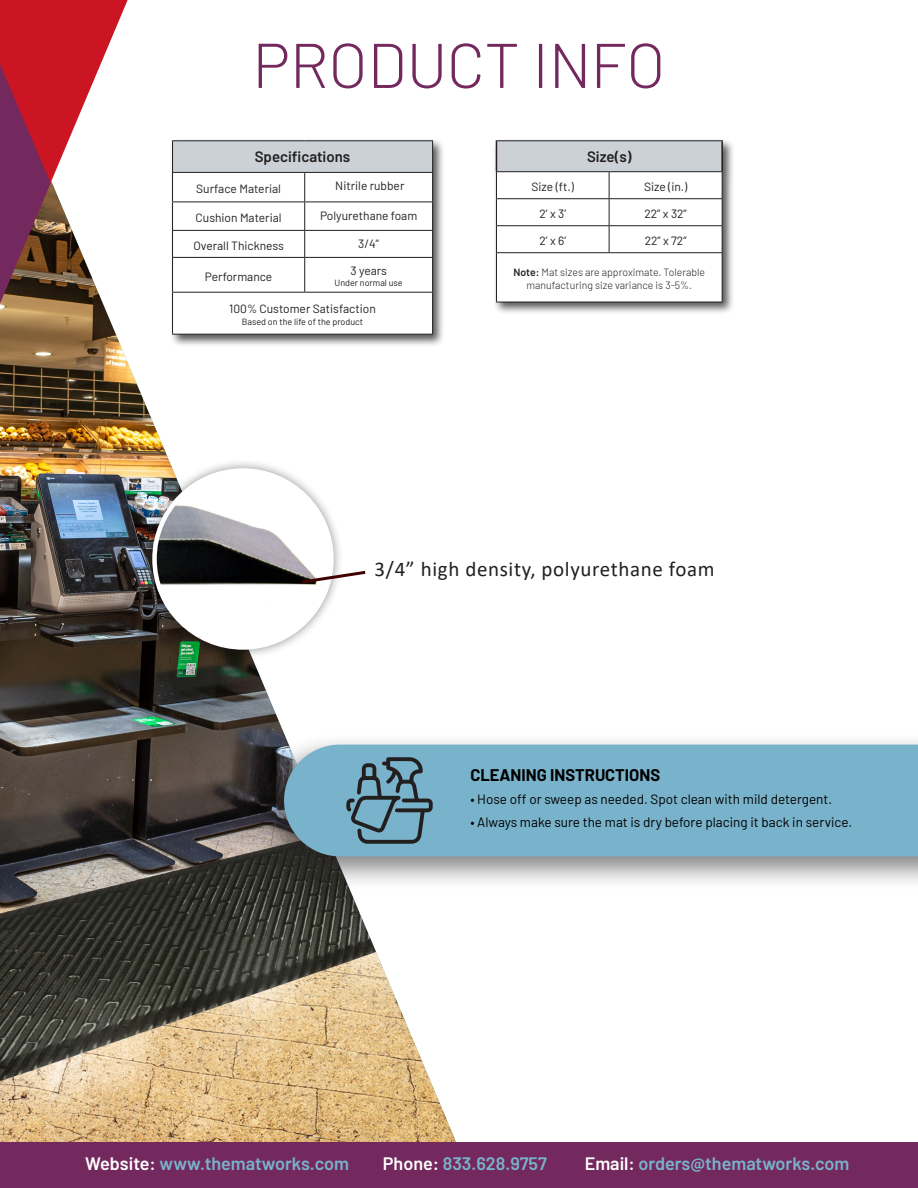
<style>
.page{position:relative;width:918px;height:1188px;background:#fff}
.page>*{position:absolute;margin:0;border:0;box-sizing:border-box;transform-origin:0 0}
.t1{font:300 63px "Barlow";color:#74295e}
.t2{font:21px "Calibri";letter-spacing:.03em;color:#231f20}
.t3{font:600 18px "Barlow";color:#79b3cb}
.t4{font:700 16.5px "Barlow";color:#000}
.t5{font:600 15px "Barlow";color:#231f20}
.t6{font:13.5px "Barlow";color:#000}
.t7{font:12px "Barlow";color:#231f20}
.t8{font:300 10.5px/12.6px "Barlow";color:#231f20;text-align:center}
.t9{font:9px "Barlow";color:#231f20}
.s1{font-weight:600}
.s2{color:#fff}
</style>
<div class="page">
<img style="left:0;top:303px;width:475px;height:840px">
<svg style="left:0;top:0;width:128px;height:303px"></svg>
<div style="left:252px;top:733px;width:666px;height:157px;background:#231f20;opacity:.56"></div>
<div style="left:284px;top:745px;width:634px;height:111px;background:#79b3cb"></div>
<svg style="left:346px;top:757px;width:87px;height:87px;background:#618b9d"></svg>
<div style="left:0;top:1143px;width:918px;height:45px;background:#74295e"></div>
<div style="left:169px;top:137px;width:276px;height:210px;background:#231f20;opacity:.75"></div>
<div style="left:173px;top:141px;width:260px;height:31px;background:#cbd1d6"></div>
<hr style="left:172px;top:140px;width:133px;height:1px;background:#231f20">
<hr style="left:172px;top:141px;width:1px;height:31px;background:#231f20">
<hr style="left:305px;top:140px;width:128px;height:1px;background:#231f20">
<hr style="left:432px;top:141px;width:1px;height:31px;background:#231f20">
<svg style="left:172px;top:172px;width:261px;height:162px"></svg>
<hr style="left:172px;top:257px;width:133px;height:1px;background:#231f20">
<hr style="left:172px;top:258px;width:1px;height:34px;background:#231f20">
<hr style="left:305px;top:257px;width:128px;height:1px;background:#231f20">
<hr style="left:304px;top:258px;width:1px;height:34px;background:#231f20">
<hr style="left:432px;top:258px;width:1px;height:34px;background:#231f20">
<hr style="left:172px;top:292px;width:133px;height:1px;background:#231f20">
<hr style="left:172px;top:293px;width:1px;height:41px;background:#231f20">
<hr style="left:305px;top:292px;width:128px;height:1px;background:#231f20">
<hr style="left:432px;top:293px;width:1px;height:41px;background:#231f20">
<hr style="left:172px;top:334px;width:133px;height:1px;background:#231f20">
<hr style="left:305px;top:334px;width:128px;height:1px;background:#231f20">
<div style="left:493px;top:137px;width:242px;height:178px;background:#231f20;opacity:.75"></div>
<div style="left:496px;top:141px;width:226px;height:31px;background:#cbd1d6"></div>
<hr style="left:496px;top:141px;width:1px;height:30px;background:#231f20">
<hr style="left:721px;top:141px;width:2px;height:30px;background:#231f20">
<hr style="left:496px;top:140px;width:113px;height:1px;background:#231f20">
<hr style="left:609px;top:140px;width:114px;height:1px;background:#231f20">
<hr style="left:496px;top:171px;width:113px;height:1px;background:#231f20">
<hr style="left:609px;top:171px;width:114px;height:1px;background:#231f20">
<svg style="left:496px;top:172px;width:227px;height:130px"></svg>
<hr style="left:496px;top:252px;width:113px;height:1px;background:#231f20">
<hr style="left:496px;top:253px;width:1px;height:49px;background:#231f20">
<hr style="left:609px;top:252px;width:114px;height:1px;background:#231f20">
<hr style="left:722px;top:253px;width:1px;height:49px;background:#231f20">
<hr style="left:496px;top:302px;width:113px;height:1px;background:#231f20">
<hr style="left:609px;top:302px;width:114px;height:1px;background:#231f20">
<div style="left:143px;top:459px;width:200px;height:200px;background:#231f20;opacity:.45"></div>
<img style="left:155px;top:471px;width:176px;height:176px;border-radius:88px">
<div style="left:152px;top:468px;width:182px;height:182px;border:4px solid #fff;border-radius:50%"></div>
<svg style="left:299px;top:569px;width:70px;height:16px"></svg>
<p class="t1" style="left:253px;top:20px;width:414px">PRODUCT INFO</p>
<p class="t5" style="left:255px;top:145px;width:97px">Specifications</p>
<p class="t7" style="left:196px;top:180px;width:86px">Surface Material</p>
<p class="t7" style="left:335px;top:177px;width:71px">Nitrile rubber</p>
<p class="t7" style="left:196px;top:209px;width:87px">Cushion Material</p>
<p class="t7" style="left:320px;top:207px;width:99px">Polyurethane foam</p>
<p class="t7" style="left:193px;top:237px;width:92px">Overall Thickness</p>
<p class="t7" style="left:358px;top:235px;width:22px">3/4”</p>
<p class="t7" style="left:205px;top:268px;width:69px">Performance</p>
<p class="t7" style="left:350px;top:262px;width:38px">3 years</p>
<p class="t9" style="left:335px;top:276px;width:70px">Under normal use</p>
<p class="t7" style="left:229px;top:300px;width:148px">100% Customer Satisfaction</p>
<p class="t9" style="left:242px;top:316px;width:123px">Based on the life of the product</p>
<p class="t5" style="left:587px;top:145px;width:46px">Size(s)</p>
<p class="t7" style="left:532px;top:178px;width:44px">Size (ft.)</p>
<p class="t7" style="left:644px;top:178px;width:45px">Size (in.)</p>
<p class="t7" style="left:540px;top:205px;width:28px">2’ x 3’</p>
<p class="t7" style="left:644px;top:205px;width:44px">22” x 32”</p>
<p class="t7" style="left:540px;top:232px;width:28px">2’ x 6’</p>
<p class="t7" style="left:645px;top:232px;width:43px">22” x 72”</p>
<p class="t8" style="left:514px;top:265px;width:193px"><span class="s1">Note:</span> Mat sizes are approximate. Tolerable manufacturing size variance is 3-5%.</p>
<p class="t2" style="left:375px;top:555px;width:342px">3/4” high density, polyurethane foam</p>
<p class="t4" style="left:470px;top:763px;width:191px">CLEANING INSTRUCTIONS</p>
<p class="t6" style="left:470px;top:790px;width:363px">• Hose off or sweep as needed. Spot clean with mild detergent.</p>
<p class="t6" style="left:470px;top:813px;width:383px">• Always make sure the mat is dry before placing it back in service.</p>
<p class="t3" style="left:85px;top:1151px;width:265px"><span class="s2">Website:</span> www.thematworks.com</p>
<p class="t3" style="left:383px;top:1151px;width:166px"><span class="s2">Phone:</span> 833.628.9757</p>
<p class="t3" style="left:585px;top:1151px;width:266px"><span class="s2">Email:</span> orders@thematworks.com</p>
</div>
